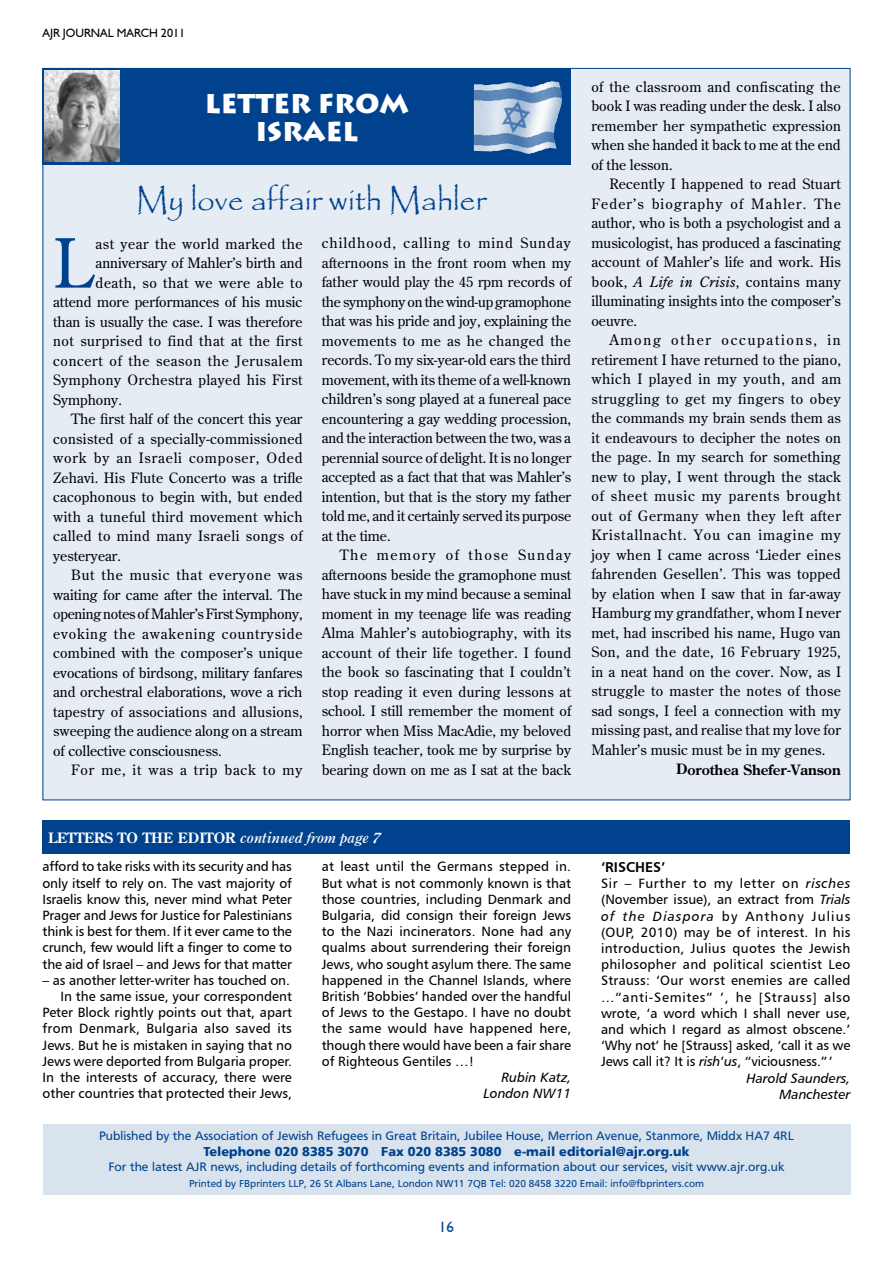
<style>
.page{position:relative;width:893px;height:1263px;background:#fff}
.page>*{position:absolute;margin:0;border:0;box-sizing:border-box;transform-origin:0 0}
.t1{font:67.5px "Century Old Style";color:#00428e}
.t2{font:31.5px "Papyrus";color:#00428e}
.t3{font:700 27px/28.5px "Lithograph";color:#fff;text-align:center}
.t4{font:15px "Humanist 521 BT";color:#00428e}
.t5{font:14.25px/19.5px "Century Old Style";letter-spacing:.01em;color:#000;text-align:justify}
.t6{font:14.25px "Century Old Style";letter-spacing:.035em;color:#000}
.t7{font:14.25px "Century Old Style";letter-spacing:.055em;color:#000}
.t8{font:14.25px "Century Old Style";letter-spacing:.03em;color:#000}
.t9{font:700 14.25px "Century Old Style";color:#fff}
.t10{font:14.25px "Century Old Style";letter-spacing:-.015em;color:#000}
.t11{font:14.25px "Century Old Style";letter-spacing:.045em;color:#000}
.t12{font:14.25px "Century Old Style";letter-spacing:.06em;color:#000}
.t13{font:700 14.25px "Century Old Style";color:#000}
.t14{font:14.25px "Humanist 777 BT Bold B";color:#000}
.t15{font:13.5px/16.2px "Humanist 777 BT Roman B";color:#000;text-align:justify}
.t16{font:13.5px/16.2px "Humanist 777 BT Italic B";color:#000;text-align:right}
.t17{font:12.75px "Frutiger";color:#00428e}
.t18{font:700 12.75px "Frutiger 55 Roman";color:#00428e}
.t19{font:12px "Humanist 521 BT";color:#000}
.t20{font:10.5px "Frutiger";color:#00428e}
.s1{font-style:italic}
.s2{font-weight:500;font-style:italic}
.s3{font-family:"Humanist 777 BT Italic B"}
</style>
<div class="page">
<div style="left:43px;top:68px;width:807px;height:732px;background:#e6ecf4"></div>
<div style="left:43px;top:68px;width:528px;height:96px;background:#00428e"></div>
<div style="left:43px;top:1124px;width:807px;height:71px;background:#d9e3ee"></div>
<img style="left:474px;top:81px;width:87px;height:72px">
<div style="left:43px;top:820px;width:807px;height:34px;background:#00428e"></div>
<img style="left:45px;top:71px;width:74px;height:90px">
<p class="t19" style="left:43px;top:25px;width:136px">AJR JOURNAL MARCH 2011</p>
<h3 class="t3" style="left:205px;top:89px;width:205px">LETTER FROM<br>ISRAEL</h3>
<h2 class="t2" style="left:136px;top:180px;width:352px">My love affair with Mahler</h2>
<h1 class="t1" style="left:53px;top:220px;width:41px">L</h1>
<p class="t6" style="left:96px;top:234px;width:208px">ast year the world marked the</p>
<p class="t5" style="left:96px;top:253px;width:208px">anniversary of Mahler’s birth and</p>
<p class="t6" style="left:96px;top:273px;width:208px">death, so that we were able to</p>
<p class="t5" style="left:53px;top:292px;width:251px">attend more performances of his music</p>
<p class="t5" style="left:53px;top:311px;width:251px">than is usually the case. I was therefore</p>
<p class="t6" style="left:53px;top:332px;width:251px">not surprised to find that at the first</p>
<p class="t11" style="left:53px;top:351px;width:251px">concert of the season the Jerusalem</p>
<p class="t8" style="left:53px;top:371px;width:251px">Symphony Orchestra played his First</p>
<p class="t5" style="left:53px;top:389px;width:70px">Symphony.</p>
<p class="t5" style="left:71px;top:409px;width:233px">The first half of the concert this year</p>
<p class="t5" style="left:53px;top:428px;width:251px">consisted of a specially-commissioned</p>
<p class="t7" style="left:53px;top:449px;width:251px">work by an Israeli composer, Oded</p>
<p class="t5" style="left:53px;top:467px;width:251px">Zehavi. His Flute Concerto was a trifle</p>
<p class="t5" style="left:53px;top:487px;width:251px">cacophonous to begin with, but ended</p>
<p class="t8" style="left:53px;top:507px;width:251px">with a tuneful third movement which</p>
<p class="t6" style="left:53px;top:527px;width:251px">called to mind many Israeli songs of</p>
<p class="t5" style="left:53px;top:545px;width:69px">yesteryear.</p>
<p class="t7" style="left:71px;top:566px;width:233px">But the music that everyone was</p>
<p class="t5" style="left:53px;top:584px;width:251px">waiting for came after the interval. The</p>
<p class="t10" style="left:53px;top:605px;width:251px">opening notes of Mahler’s First Symphony,</p>
<p class="t12" style="left:53px;top:624px;width:251px">evoking the awakening countryside</p>
<p class="t5" style="left:53px;top:643px;width:251px">combined with the composer’s unique</p>
<p class="t5" style="left:53px;top:662px;width:251px">evocations of birdsong, military fanfares</p>
<p class="t5" style="left:53px;top:682px;width:251px">and orchestral elaborations, wove a rich</p>
<p class="t5" style="left:53px;top:701px;width:251px">tapestry of associations and allusions,</p>
<p class="t5" style="left:53px;top:721px;width:251px">sweeping the audience along on a stream</p>
<p class="t5" style="left:53px;top:740px;width:170px">of collective consciousness.</p>
<p class="t7" style="left:71px;top:761px;width:233px">For me, it was a trip back to my</p>
<p class="t5" style="left:322px;top:233px;width:251px">childhood, calling to mind Sunday afternoons in the front room when my father would play the 45 rpm records of the symphony on the wind-up gramophone that was his pride and joy, explaining the movements to me as he changed the records. To my six-year-old ears the third movement, with its theme of a well-known children’s song played at a funereal pace encountering a gay wedding procession, and the interaction between the two, was a perennial source of delight. It is no longer accepted as a fact that that was Mahler’s intention, but that is the story my father told me, and it certainly served its purpose at the time.</p>
<p class="t5" style="left:322px;top:545px;width:251px;text-indent:18px">The memory of those Sunday afternoons beside the gramophone must have stuck in my mind because a seminal moment in my teenage life was reading Alma Mahler’s autobiography, with its account of their life together. I found the book so fascinating that I couldn’t stop reading it even during lessons at school. I still remember the moment of horror when Miss MacAdie, my beloved English teacher, took me by surprise by bearing down on me as I sat at the back</p>
<p class="t5" style="left:591px;top:77px;width:251px">of the classroom and confiscating the book I was reading under the desk. I also remember her sympathetic expression when she handed it back to me at the end of the lesson.</p>
<p class="t5" style="left:591px;top:174px;width:251px;text-indent:18px">Recently I happened to read Stuart Feder’s biography of Mahler. The author, who is both a psychologist and a musicologist, has produced a fascinating account of Mahler’s life and work. His book, <span class="s1">A Life in Crisis</span>, contains many illuminating insights into the composer’s oeuvre.</p>
<p class="t5" style="left:591px;top:330px;width:251px;text-indent:18px">Among other occupations, in retirement I have returned to the piano, which I played in my youth, and am struggling to get my fingers to obey the commands my brain sends them as it endeavours to decipher the notes on the page. In my search for something new to play, I went through the stack of sheet music my parents brought out of Germany when they left after Kristallnacht. You can imagine my joy when I came across ‘Lieder eines fahrenden Gesellen’. This was topped by elation when I saw that in far-away Hamburg my grandfather, whom I never met, had inscribed his name, Hugo van Son, and the date, 16 February 1925, in a neat hand on the cover. Now, as I struggle to master the notes of those sad songs, I feel a connection with my missing past, and realise that my love for Mahler’s music must be in my genes.</p>
<p class="t13" style="left:676px;top:760px;width:166px">Dorothea Shefer-Vanson</p>
<p class="t9" style="left:48px;top:828px;width:333px">letters to the editor <span class="s2">continued from page 7</span></p>
<p class="t15" style="left:43px;top:858px;width:251px">afford to take risks with its security and has only itself to rely on. The vast majority of Israelis know this, never mind what Peter Prager and Jews for Justice for Palestinians think is best for them. If it ever came to the crunch, few would lift a finger to come to the aid of Israel – and Jews for that matter</p>
<p class="t15" style="left:43px;top:972px;width:251px;text-align:right">– as another letter-writer has touched on.<br>In the same issue, your correspondent Peter Block rightly points out that, apart from Denmark, Bulgaria also saved its Jews. But he is mistaken in saying that no Jews were deported from Bulgaria proper.<br>In the interests of accuracy, there were other countries that protected their Jews,</p>
<p class="t15" style="left:322px;top:858px;width:251px">at least until the Germans stepped in.<br>But what is not commonly known is that those countries, including Denmark and Bulgaria, did consign their foreign Jews to the Nazi incinerators. None had any qualms about surrendering their foreign Jews, who sought asylum there. The same happened in the Channel Islands, where British ‘Bobbies’ handed over the handful of Jews to the Gestapo. I have no doubt the same would have happened here, though there would have been a fair share of Righteous Gentiles …!</p>
<p class="t16" style="left:483px;top:1069px;width:89px">Rubin Katz,<br>London NW11</p>
<p class="t14" style="left:601px;top:858px;width:66px">‘RISCHES’</p>
<p class="t15" style="left:601px;top:875px;width:251px">Sir – Further to my letter on <span class="s3">risches </span>(November issue), an extract from <span class="s3">Trials of the Diaspora</span> by Anthony Julius (OUP, 2010) may be of interest. In his introduction, Julius quotes the Jewish philosopher and political scientist Leo Strauss: ‘Our worst enemies are called …“anti-Semites” ’, he [Strauss] also wrote, ‘a word which I shall never use, and which I regard as almost obscene.’ ‘Why not’ he [Strauss] asked, ‘call it as we Jews call it? It is <span class="s3">rish</span>’<span class="s3">us</span>, “viciousness.”’</p>
<p class="t16" style="left:746px;top:1069px;width:105px">Harold Saunders,<br>Manchester</p>
<p class="t17" style="left:99px;top:1129px;width:696px">Published by the Association of Jewish Refugees in Great Britain, Jubilee House, Merrion Avenue, Stanmore, Middx HA7 4RL</p>
<p class="t18" style="left:204px;top:1143px;width:487px">Telephone 020 8385 3070 Fax 020 8385 3080 e-mail editorial@ajr.org.uk</p>
<p class="t17" style="left:108px;top:1159px;width:678px">For the latest AJR news, including details of forthcoming events and information about our services, visit www.ajr.org.uk</p>
<p class="t20" style="left:189px;top:1177px;width:516px">Printed by FBprinters LLP, 26 St Albans Lane, London NW11 7QB Tel: 020 8458 3220 Email: info@fbprinters.com</p>
<p class="t4" style="left:439px;top:1218px;width:7px">16</p>
</div>
